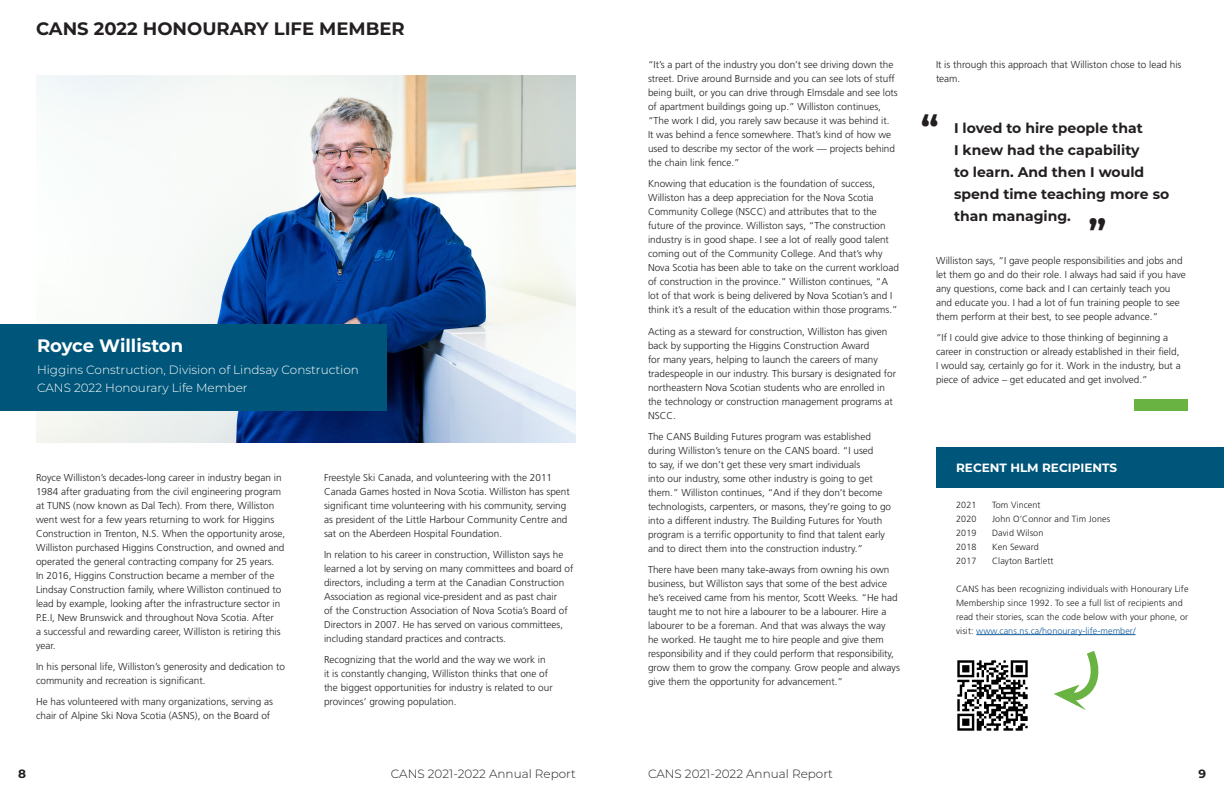
<style>
.page{position:relative;width:1224px;height:792px;background:#fff}
.page>*{position:absolute;margin:0;border:0;box-sizing:border-box;transform-origin:0 0}
.Article_Text{font:700 36px "Montserrat";color:#231f20}
.Section_Header_Bold{font:700 18px "Montserrat";color:#231f20}
.Section_Header_Bold-2{font:700 18px "Montserrat";color:#fff}
.Article_Text-2{font:700 14px/22px "Montserrat";color:#231f20}
.Section_Header_Bold-3{font:300 12px "Montserrat";color:#fff}
.t1{font:300 12px "Montserrat";color:#231f20}
.Article_Text-3{font:700 12px "Montserrat";color:#fff}
.t2{font:700 12px "Montserrat";color:#231f20}
.Article_Text-4{font:300 10px/14px "Frutiger LT Std";color:#231f20}
.t3{font:300 9px/14px "Frutiger LT Std";letter-spacing:.01em;color:#231f20}
.s1{color:#175d9e}
</style>
<div class="page">
<img style="left:36px;top:75px;width:540px;height:368px">
<div style="left:0;top:324px;width:387px;height:86px;background:#00567a"></div>
<div style="left:1134px;top:399px;width:54px;height:12px;background:#69b342"></div>
<div style="left:936px;top:447px;width:288px;height:40px;background:#00567a"></div>
<hr style="left:976px;top:634px;width:160px;height:1px;background:#175d9e">
<img style="left:957px;top:660px;width:71px;height:71px">
<svg style="left:1054px;top:651px;width:45px;height:59px"></svg>
<p class="Section_Header_Bold" style="left:36px;top:16px;width:370px">CANS 2022 HONOURARY LIFE MEMBER</p>
<p class="Section_Header_Bold-2" style="left:37px;top:332px;width:148px">Royce Williston</p>
<p class="Section_Header_Bold-3" style="left:37px;top:362px;width:323px">Higgins Construction, Division of Lindsay Construction</p>
<p class="Section_Header_Bold-3" style="left:37px;top:380px;width:212px">CANS 2022 Honourary Life Member</p>
<p class="Article_Text-4" style="left:36px;top:471px;width:251px">Royce Williston’s decades-long career in industry began in 1984 after graduating from the civil engineering program at TUNS (now known as Dal Tech). From there, Williston went west for a few years returning to work for Higgins Construction in Trenton, N.S. When the opportunity arose, Williston purchased Higgins Construction, and owned and operated the general contracting company for 25 years.<br>In 2016, Higgins Construction became a member of the Lindsay Construction family, where Williston continued to lead by example, looking after the infrastructure sector in P.E.I, New Brunswick and throughout Nova Scotia. After<br>a successful and rewarding career, Williston is retiring this year.</p>
<p class="Article_Text-4" style="left:36px;top:660px;width:250px">In his personal life, Williston’s generosity and dedication to community and recreation is significant.</p>
<p class="Article_Text-4" style="left:36px;top:695px;width:239px">He has volunteered with many organizations, serving as chair of Alpine Ski Nova Scotia (ASNS), on the Board of</p>
<p class="Article_Text-4" style="left:324px;top:471px;width:247px">Freestyle Ski Canada, and volunteering with the 2011<br>Canada Games hosted in Nova Scotia. Williston has spent significant time volunteering with his community, serving as president of the Little Harbour Community Centre and sat on the Aberdeen Hospital Foundation.</p>
<p class="Article_Text-4" style="left:324px;top:548px;width:251px">In relation to his career in construction, Williston says he learned a lot by serving on many committees and board of directors, including a term at the Canadian Construction Association as regional vice-president and as past chair<br>of the Construction Association of Nova Scotia’s Board of Directors in 2007. He has served on various committees, including standard practices and contracts.</p>
<p class="Article_Text-4" style="left:324px;top:653px;width:230px">Recognizing that the world and the way we work in it is constantly changing, Williston thinks that one of the biggest opportunities for industry is related to our provinces’ growing population.</p>
<p class="Article_Text-4" style="left:648px;top:58px;width:251px">“It’s a part of the industry you don’t see driving down the street. Drive around Burnside and you can see lots of stuff being built, or you can drive through Elmsdale and see lots of apartment buildings going up.” Williston continues, “The work I did, you rarely saw because it was behind it.<br>It was behind a fence somewhere. That’s kind of how we used to describe my sector of the work — projects behind the chain link fence.”</p>
<p class="Article_Text-4" style="left:648px;top:177px;width:252px">Knowing that education is the foundation of success, Williston has a deep appreciation for the Nova Scotia Community College (NSCC) and attributes that to the future of the province. Williston says, “The construction industry is in good shape. I see a lot of really good talent coming out of the Community College. And that’s why Nova Scotia has been able to take on the current workload of construction in the province.” Williston continues, “A lot of that work is being delivered by Nova Scotian’s and I think it’s a result of the education within those programs.”</p>
<p class="Article_Text-4" style="left:648px;top:324px;width:250px">Acting as a steward for construction, Williston has given back by supporting the Higgins Construction Award<br>for many years, helping to launch the careers of many tradespeople in our industry. This bursary is designated for northeastern Nova Scotian students who are enrolled in the technology or construction management programs at NSCC.</p>
<p class="Article_Text-4" style="left:648px;top:430px;width:245px">The CANS Building Futures program was established during Williston’s tenure on the CANS board. “I used<br>to say, if we don’t get these very smart individuals<br>into our industry, some other industry is going to get them.” Williston continues, “And if they don’t become technologists, carpenters, or masons, they’re going to go into a different industry. The Building Futures for Youth program is a terrific opportunity to find that talent early and to direct them into the construction industry.”</p>
<p class="Article_Text-4" style="left:648px;top:563px;width:253px">There have been many take-aways from owning his own business, but Williston says that some of the best advice he’s received came from his mentor, Scott Weeks. “He had taught me to not hire a labourer to be a labourer. Hire a labourer to be a foreman. And that was always the way<br>he worked. He taught me to hire people and give them responsibility and if they could perform that responsibility, grow them to grow the company. Grow people and always give them the opportunity for advancement.”</p>
<p class="Article_Text-4" style="left:936px;top:58px;width:247px">It is through this approach that Williston chose to lead his team.</p>
<p class="Article_Text" style="left:921px;top:103px;width:19px">“</p>
<p class="Article_Text-2" style="left:954px;top:117px;width:217px">I loved to hire people that<br>I knew had the capability<br>to learn. And then I would spend time teaching more so than managing.</p>
<p class="Article_Text-4" style="left:936px;top:254px;width:251px">Williston says, “I gave people responsibilities and jobs and let them go and do their role. I always had said if you have any questions, come back and I can certainly teach you and educate you. I had a lot of fun training people to see them perform at their best, to see people advance.”</p>
<p class="Article_Text-4" style="left:936px;top:331px;width:246px">“If I could give advice to those thinking of beginning a career in construction or already established in their field, I would say, certainly go for it. Work in the industry, but a piece of advice – get educated and get involved.”</p>
<p class="Article_Text" style="left:1089px;top:206px;width:19px">”</p>
<p class="Article_Text-3" style="left:956px;top:459px;width:162px">RECENT HLM RECIPIENTS</p>
<p class="t3" style="left:956px;top:498px;width:22px">2021</p>
<p class="t3" style="left:992px;top:498px;width:50px">Tom Vincent</p>
<p class="t3" style="left:956px;top:512px;width:22px">2020</p>
<p class="t3" style="left:992px;top:512px;width:120px">John O’Connor and Tim Jones</p>
<p class="t3" style="left:956px;top:526px;width:22px">2019</p>
<p class="t3" style="left:992px;top:526px;width:53px">David Wilson</p>
<p class="t3" style="left:956px;top:540px;width:22px">2018</p>
<p class="t3" style="left:992px;top:540px;width:48px">Ken Seward</p>
<p class="t3" style="left:956px;top:554px;width:22px">2017</p>
<p class="t3" style="left:992px;top:554px;width:63px">Clayton Bartlett</p>
<p class="t3" style="left:956px;top:582px;width:234px">CANS has been recognizing individuals with Honourary Life Membership since 1992. To see a full list of recipients and read their stories, scan the code below with your phone, or visit: <span class="s1">www.cans.ns.ca/honourary-life-member/</span></p>
<p class="t2" style="left:18px;top:765px;width:9px">8</p>
<p class="t1" style="left:391px;top:765px;width:187px">CANS 2021-2022 Annual Report</p>
<p class="t1" style="left:648px;top:765px;width:187px">CANS 2021-2022 Annual Report</p>
<p class="t2" style="left:1198px;top:765px;width:9px">9</p>
</div>
